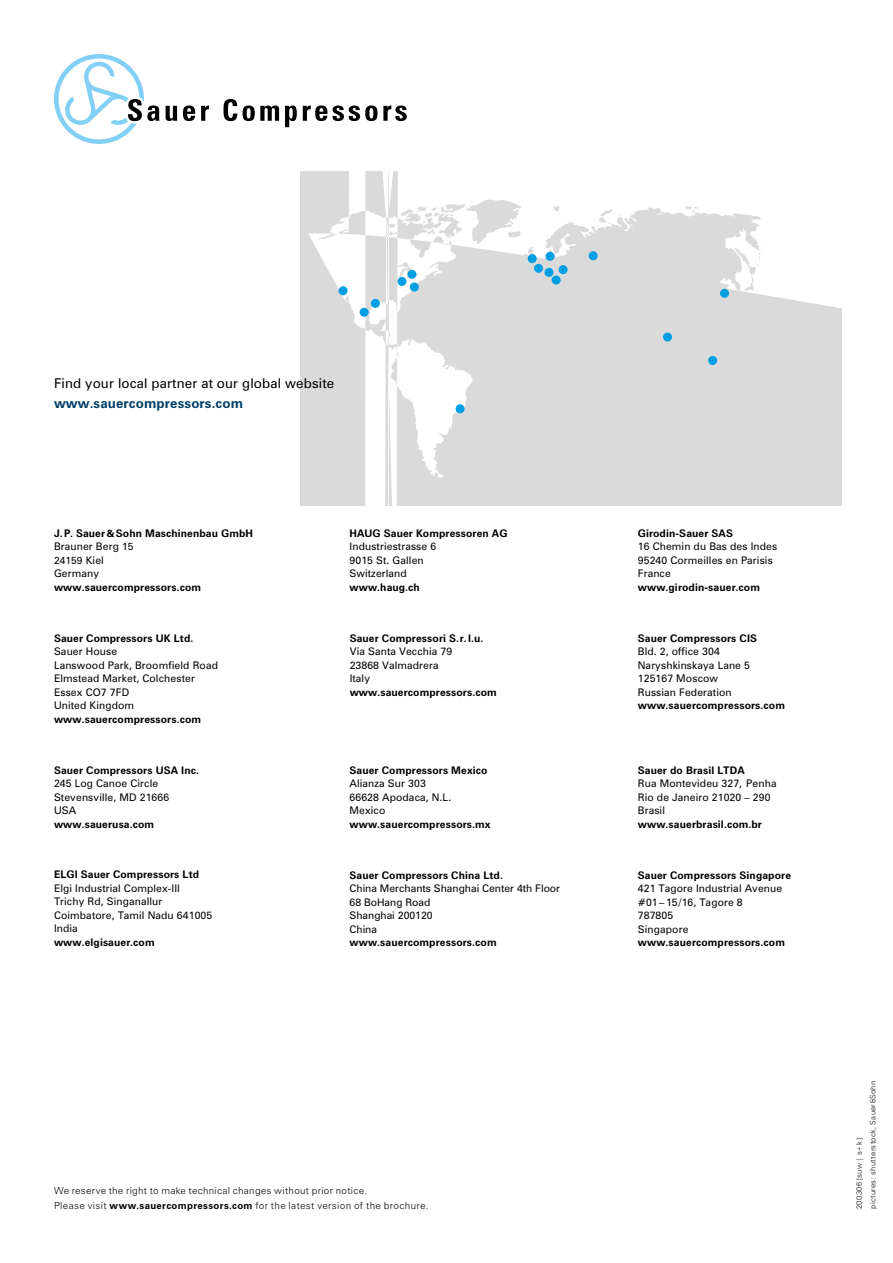
<style>
.page{position:relative;width:893px;height:1263px;background:#fff}
.page>*{position:absolute;margin:0;border:0;box-sizing:border-box;transform-origin:0 0}
.fließ{font:13.5px/19.5px "Zurich BT";letter-spacing:.01em;color:#000}
.t1{font:10.5px/13.5px "Zurich BT";letter-spacing:.01em;color:#000}
.t2{font:700 10.5px/13.5px "Zurich BT";letter-spacing:.01em;color:#000}
.t3{font:10.2px "Zurich BT";letter-spacing:.01em;color:#000}
.t4{font:300 9.75px/15px "Zurich BT";letter-spacing:.03em;color:#000}
.t5{font:300 7.5px "Zurich BT";letter-spacing:.04em;color:#000}
.t6{font:300 7.5px "Zurich BT";letter-spacing:.06em;color:#000}
.s1{font-weight:700;color:#003f69}
.s2{font-family:"Univers";font-size:9.9px}
.s3{font-weight:400}
.s4{font-weight:400;font-size:10.2px}
.s5{font-size:10.5px}
.s6{font-weight:700}
</style>
<div class="page">
<svg style="left:300px;top:172px;width:542px;height:334px;fill:#dadada"></svg>
<div style="left:456px;top:404px;width:9px;height:9px;background:#009ee3;border-radius:50%"></div>
<div style="left:546px;top:252px;width:9px;height:9px;background:#009ee3;border-radius:50%"></div>
<div style="left:534px;top:264px;width:9px;height:9px;background:#009ee3;border-radius:50%"></div>
<div style="left:544px;top:268px;width:9px;height:9px;background:#009ee3;border-radius:50%"></div>
<div style="left:552px;top:275px;width:9px;height:10px;background:#009ee3;border-radius:50%"></div>
<div style="left:559px;top:265px;width:9px;height:9px;background:#009ee3;border-radius:50%"></div>
<div style="left:589px;top:251px;width:9px;height:9px;background:#009ee3;border-radius:50%"></div>
<div style="left:663px;top:332px;width:9px;height:9px;background:#009ee3;border-radius:50%"></div>
<div style="left:708px;top:356px;width:9px;height:9px;background:#009ee3;border-radius:50%"></div>
<div style="left:720px;top:289px;width:9px;height:9px;background:#009ee3;border-radius:50%"></div>
<div style="left:528px;top:254px;width:9px;height:9px;background:#009ee3;border-radius:50%"></div>
<div style="left:410px;top:283px;width:9px;height:9px;background:#009ee3;border-radius:50%"></div>
<div style="left:339px;top:286px;width:9px;height:9px;background:#009ee3;border-radius:50%"></div>
<div style="left:360px;top:308px;width:9px;height:9px;background:#009ee3;border-radius:50%"></div>
<div style="left:371px;top:299px;width:9px;height:9px;background:#009ee3;border-radius:50%"></div>
<div style="left:407px;top:270px;width:9px;height:9px;background:#009ee3;border-radius:50%"></div>
<div style="left:397px;top:277px;width:9px;height:9px;background:#009ee3;border-radius:50%"></div>
<svg style="left:166px;top:106px;width:11px;height:15px"></svg>
<svg style="left:183px;top:105px;width:12px;height:16px"></svg>
<svg style="left:201px;top:105px;width:8px;height:16px"></svg>
<svg style="left:223px;top:99px;width:14px;height:22px"></svg>
<svg style="left:243px;top:105px;width:36px;height:16px"></svg>
<svg style="left:285px;top:105px;width:12px;height:22px"></svg>
<svg style="left:303px;top:105px;width:74px;height:16px"></svg>
<svg style="left:383px;top:105px;width:24px;height:16px"></svg>
<svg style="left:54px;top:54px;width:105px;height:90px"></svg>
<p class="fließ" style="left:54px;top:374px;width:282px">Find your local partner at our global website <span class="s1">www.sauercompressors.com</span></p>
<p class="t2" style="left:54px;top:526px;width:201px">J.P. Sauer<span class="s2">&amp;</span>Sohn Maschinenbau GmbH<br><span class="s3">Brauner Berg</span> <span class="s4">15</span></p>
<p class="t3" style="left:54px;top:554px;width:51px">24159 <span class="s5">Kiel</span></p>
<p class="t2" style="left:54px;top:567px;width:149px"><span class="s3">Germany </span>www.sauercompressors.com</p>
<p class="t1" style="left:350px;top:526px;width:159px"><span class="s6">HAUG Sauer Kompressoren AG<br></span>Industriestrasse 6<br>9015 St. Gallen<br>Switzerland<br><span class="s6">www.haug.ch</span></p>
<p class="t1" style="left:638px;top:526px;width:141px"><span class="s6">Girodin-Sauer SAS<br></span>16 Chemin du Bas des Indes<br>95240 Cormeilles en Parisis<br>France <span class="s6">www.girodin-sauer.com</span></p>
<p class="t1" style="left:54px;top:631px;width:166px"><span class="s6">Sauer Compressors UK Ltd.<br></span>Sauer House<br>Lanswood Park, Broomfield Road<br>Elmstead Market, Colchester<br>Essex CO7 7FD<br>United Kingdom <span class="s6">www.sauercompressors.com</span></p>
<p class="t2" style="left:350px;top:631px;width:149px">Sauer Compressori S.r. l.u.<br><span class="s3">Via Santa Vecchia 79<br>23868 Valmadrera<br>Italy </span>www.sauercompressors.com</p>
<p class="t1" style="left:638px;top:631px;width:149px"><span class="s6">Sauer Compressors CIS<br></span>Bld. 2, office 304<br>Naryshkinskaya Lane 5<br>125167 Moscow<br>Russian Federation <span class="s6">www.sauercompressors.com</span></p>
<p class="t1" style="left:54px;top:763px;width:147px"><span class="s6">Sauer Compressors USA Inc.<br></span>245 Log Canoe Circle<br>Stevensville, MD 21666<br>USA<br><span class="s6">www.sauerusa.com</span></p>
<p class="t1" style="left:54px;top:868px;width:160px"><span class="s6">ELGI Sauer Compressors Ltd<br></span>Elgi Industrial Complex-III<br>Trichy Rd, Singanallur<br>Coimbatore, Tamil Nadu 641005<br>India<br><span class="s6">www.elgisauer.com</span></p>
<p class="t2" style="left:350px;top:763px;width:143px">Sauer Compressors Mexico<br><span class="s3">Alianza Sur 303<br>66628 Apodaca, N.L.<br>Mexico </span>www.sauercompressors.mx</p>
<p class="t1" style="left:350px;top:868px;width:212px"><span class="s6">Sauer Compressors China Ltd.<br></span>China Merchants Shanghai Center 4th Floor<br>68 BoHang Road<br>Shanghai 200120<br>China<br><span class="s6">www.sauercompressors.com</span></p>
<p class="t1" style="left:638px;top:763px;width:140px"><span class="s6">Sauer do Brasil LTDA<br></span>Rua Montevideu 327, Penha<br>Rio de Janeiro 21020 – 290<br>Brasil <span class="s6">www.sauerbrasil.com.br</span></p>
<p class="t1" style="left:638px;top:868px;width:155px"><span class="s6">Sauer Compressors Singapore<br></span>421 Tagore Industrial Avenue #01 – 15/16, Tagore 8<br>787805<br>Singapore <span class="s6">www.sauercompressors.com</span></p>
<p class="t4" style="left:54px;top:1183px;width:376px">We reserve the right to make technical changes without prior notice.<br>Please visit <span class="s6">www.sauercompressors.com</span> for the latest version of the brochure.</p>
<p class="t5" style="left:868px;top:1209px;width:130px;rotate:-90deg">pictures: shutterstock, Sauer&amp;Sohn</p>
<p class="t6" style="left:854px;top:1209px;width:72px;rotate:-90deg">200306 [suw | s+k]</p>
</div>
